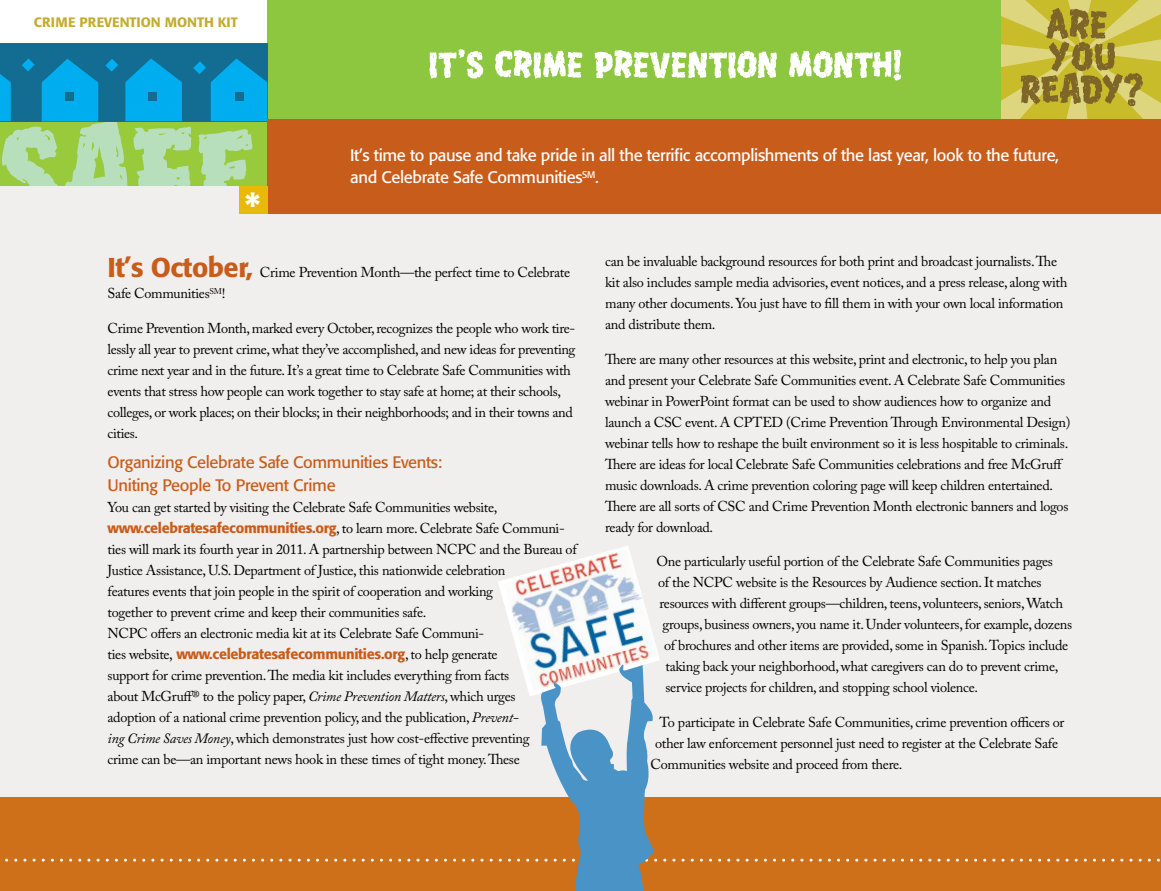
<style>
.page{position:relative;width:1161px;height:891px;background:#fff}
.page>*{position:absolute;margin:0;border:0;box-sizing:border-box;transform-origin:0 0}
.t1{font:500 36px "Formata";color:#fff}
.t2{font:16.5px/22.5px "Formata";letter-spacing:-.02em;color:#fff}
.t3{font:16.5px/22.5px "Formata";letter-spacing:-.02em;color:#c85c1a}
.t4{font:14.25px/21px "Adobe Caslon Pro";letter-spacing:-.02em;color:#000}
.t5{font:500 14.25px "Formata";letter-spacing:-.02em;color:#c85c1a}
.t6{font:500 13.5px "Formata";color:#c3ac2f}
.s1{font-family:"Formata";font-weight:500;font-size:27px;color:#c85c1a}
.s2{font-family:"Formata";font-weight:500;color:#c85c1a}
.s3{font-family:"Adobe Caslon Pro";font-weight:400;color:#000}
.s4{font-style:italic}
</style>
<div class="page">
<div style="left:268px;top:0;width:771px;height:121px;background:#8dc63f"></div>
<div style="left:0;top:121px;width:1161px;height:688px;background:#f1efed"></div>
<div style="left:0;top:43px;width:268px;height:78px;background:#136c91"></div>
<div style="left:268px;top:119px;width:893px;height:94px;background:#c85c1a"></div>
<div style="left:239px;top:186px;width:29px;height:27px;background:#e8b909"></div>
<svg style="left:0;top:546px;width:1161px;height:345px"></svg>
<svg style="left:429px;top:49px;width:54px;height:30px"></svg>
<svg style="left:495px;top:50px;width:87px;height:29px"></svg>
<svg style="left:595px;top:50px;width:182px;height:29px"></svg>
<svg style="left:789px;top:50px;width:112px;height:31px"></svg>
<svg style="left:0;top:58px;width:267px;height:128px"></svg>
<div style="left:148px;top:92px;width:9px;height:8px;background:#136c91"></div>
<div style="left:66px;top:92px;width:8px;height:8px;background:#136c91"></div>
<div style="left:235px;top:92px;width:8px;height:8px;background:#136c91"></div>
<svg style="left:1002px;top:0;width:159px;height:118px"></svg>
<p class="t6" style="left:34px;top:14px;width:163px">Crime Prevention Month</p>
<p class="t6" style="left:218px;top:14px;width:19px">Kit</p>
<h1 class="t1" style="left:245px;top:185px;width:18px">*</h1>
<p class="t2" style="left:350px;top:144px;width:710px">It’s time to pause and take pride in all the terrific accomplishments of the last year, look to the future, and Celebrate Safe Communities<sup>SM</sup>.</p>
<p class="t4" style="left:108px;top:262px;width:464px"><span class="s1">It’s October,</span> Crime Prevention Month—the perfect time to Celebrate<br>Safe Communities<sup>SM</sup>!</p>
<p class="t4" style="left:108px;top:317px;width:469px">Crime Prevention Month, marked every October, recognizes the people who work tire&shy;lessly all year to prevent crime, what they’ve accomplished, and new ideas for preventing crime next year and in the future. It’s a great time to Celebrate Safe Communities with events that stress how people can work together to stay safe at home; at their schools, colleges, or work places; on their blocks; in their neighborhoods; and in their towns and cities.</p>
<p class="t3" style="left:108px;top:451px;width:336px">Organizing Celebrate Safe Communities Events:<br>Uniting People To Prevent Crime</p>
<p class="t4" style="left:108px;top:496px;width:471px">You can get started by visiting the Celebrate Safe Communities website, <span class="s2">www.celebratesafecommunities.org</span>, to learn more. Celebrate Safe Communi&shy;ties will mark its fourth year in 2011. A partnership between NCPC and the Bureau of Justice Assistance, U.S. Department of Justice, this nationwide celebration<br>features events that join people in the spirit of cooperation and working<br>together to prevent crime and keep their communities safe.<br>NCPC offers an electronic media kit at its Celebrate Safe Communi-</p>
<p class="t5" style="left:108px;top:645px;width:392px"><span class="s3">ties website,</span> www.celebratesafecommunities.org<span class="s3">, to help generate</span></p>
<p class="t4" style="left:108px;top:664px;width:424px">support for crime prevention. The media kit includes everything from facts about McGruff® to the policy paper, <span class="s4">Crime Prevention Matters</span>, which urges adoption of a national crime prevention policy, and the publication, <span class="s4">Prevent&shy;ing Crime Saves Money</span>, which demonstrates just how cost-effective preventing crime can be—an important news hook in these times of tight money. These</p>
<p class="t4" style="left:605px;top:251px;width:464px">can be invaluable background resources for both print and broadcast journalists. The kit also includes sample media advisories, event notices, and a press release, along with many other documents. You just have to fill them in with your own local information and distribute them.</p>
<p class="t4" style="left:605px;top:348px;width:467px">There are many other resources at this website, print and electronic, to help you plan and present your Celebrate Safe Communities event. A Celebrate Safe Communities webinar in PowerPoint format can be used to show audiences how to organize and launch a CSC event. A CPTED (Crime Prevention Through Environmental Design) webinar tells how to reshape the built environment so it is less hospitable to criminals.<br>There are ideas for local Celebrate Safe Communities celebrations and free McGruff music downloads. A crime prevention coloring page will keep children entertained.<br>There are all sorts of CSC and Crime Prevention Month electronic banners and logos ready for download.</p>
<p class="t4" style="left:657px;top:551px;width:398px">One particularly useful portion of the Celebrate Safe Communities pages</p>
<p class="t4" style="left:658px;top:572px;width:385px">of the NCPC website is the Resources by Audience section. It matches</p>
<p class="t4" style="left:660px;top:593px;width:405px">resources with different groups—children, teens, volunteers, seniors, Watch</p>
<p class="t4" style="left:663px;top:614px;width:411px">groups, business owners, you name it. Under volunteers, for example, dozens</p>
<p class="t4" style="left:664px;top:635px;width:406px">of brochures and other items are provided, some in Spanish. Topics include</p>
<p class="t4" style="left:666px;top:656px;width:394px">taking back your neighborhood, what caregivers can do to prevent crime,</p>
<p class="t4" style="left:666px;top:677px;width:314px">service projects for children, and stopping school violence.</p>
<p class="t4" style="left:660px;top:712px;width:406px">To participate in Celebrate Safe Communities, crime prevention officers or</p>
<p class="t4" style="left:655px;top:733px;width:405px">other law enforcement personnel just need to register at the Celebrate Safe</p>
<p class="t4" style="left:651px;top:754px;width:253px">Communities website and proceed from there.</p>
</div>
